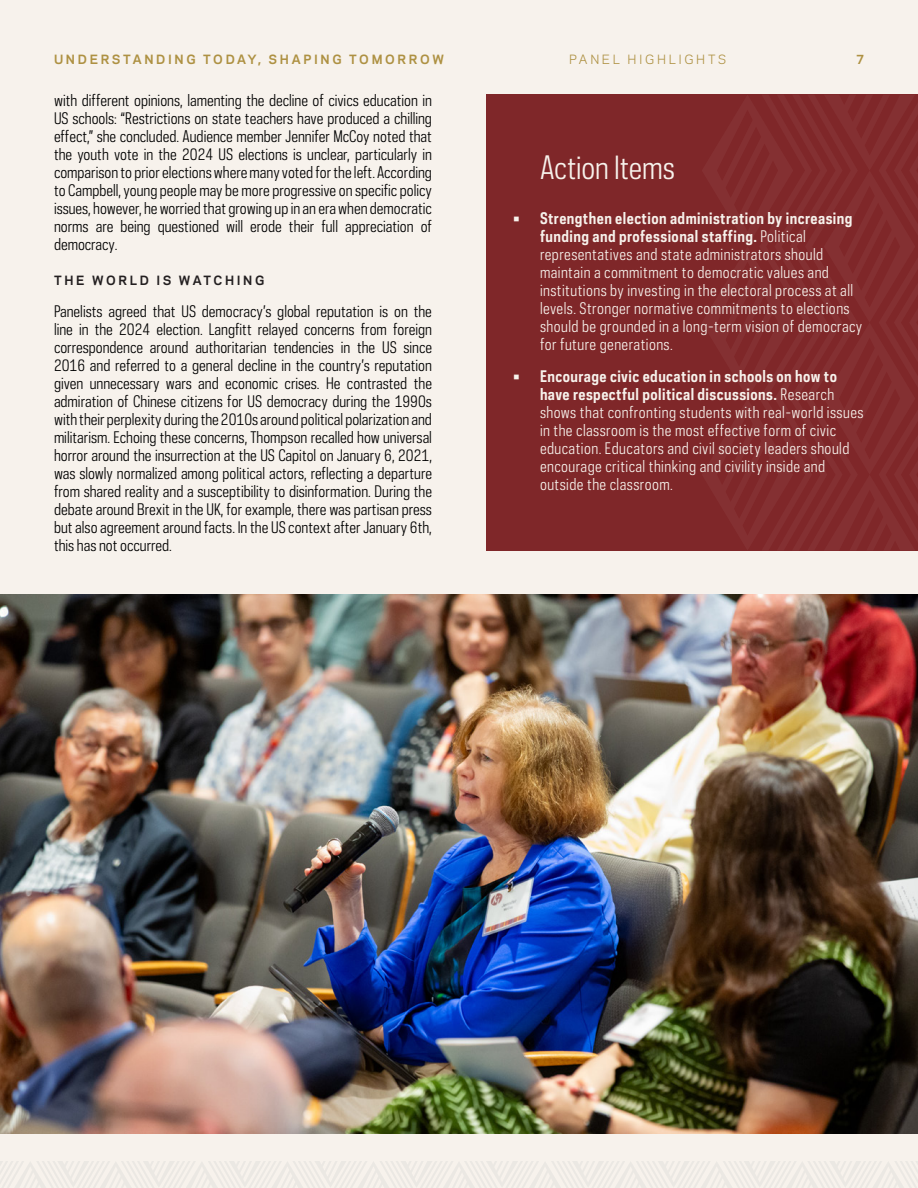
<style>
.page{position:relative;width:918px;height:1188px;background:#f7f2ec}
.page>*{position:absolute;margin:0;border:0;box-sizing:border-box;transform-origin:0 0}
.t1{font:30px "Polaris Condensed";letter-spacing:-.005em;color:#f7f2ec}
.Basic_Polaris{font:15px/18px "Polaris Condensed";color:#000;text-align:justify}
.t2{font:15px/18px "Polaris Condensed";letter-spacing:.03em;color:#f7f2ec}
.t3{font:700 12px "Galaxie Polaris";letter-spacing:.22em;color:#ae9142}
.t4{font:700 12px "Galaxie Polaris";letter-spacing:.215em;color:#231f20}
.t5{font:12px "Galaxie Polaris";letter-spacing:.22em;color:#ae9142}
.s1{font-weight:700}
</style>
<div class="page">
<img style="left:0;top:594px;width:918px;height:540px">
<div style="left:486px;top:94px;width:432px;height:457px;background:#7f2729"></div>
<svg style="left:0;top:1161px;width:918px;height:27px"></svg>
<h4 class="t3" style="left:54px;top:50px;width:391px">UNDERSTANDING TODAY, SHAPING TOMORROW</h4>
<h4 class="t5" style="left:569px;top:50px;width:159px">PANEL HIGHLIGHTS</h4>
<h4 class="t3" style="left:856px;top:50px;width:9px">7</h4>
<p class="Basic_Polaris" style="left:54px;top:92px;width:380px">with different opinions, lamenting the decline of civics education in US schools: “Restrictions on state teachers have produced a chilling effect,” she concluded. Audience member Jennifer McCoy noted that the youth vote in the 2024 US elections is unclear, particularly in comparison to prior elections where many voted for the left. According to Campbell, young people may be more progressive on specific policy issues, however, he worried that growing up in an era when democratic norms are being questioned will erode their full appreciation of democracy.</p>
<h4 class="t4" style="left:54px;top:271px;width:212px">THE WORLD IS WATCHING</h4>
<p class="Basic_Polaris" style="left:54px;top:302px;width:380px">Panelists agreed that US democracy’s global reputation is on the line in the 2024 election. Langfitt relayed concerns from foreign correspondence around authoritarian tendencies in the US since 2016 and referred to a general decline in the country’s reputation given unnecessary wars and economic crises. He contrasted the admiration of Chinese citizens for US democracy during the 1990s with their perplexity during the 2010s around political polarization and militarism. Echoing these concerns, Thompson recalled how universal horror around the insurrection at the US Capitol on January 6, 2021, was slowly normalized among political actors, reflecting a departure from shared reality and a susceptibility to disinformation. During the debate around Brexit in the UK, for example, there was partisan press but also agreement around facts. In the US context after January 6th, this has not occurred.</p>
<h2 class="t1" style="left:540px;top:148px;width:136px">Action Items</h2>
<p class="t2" style="left:540px;top:209px;width:324px;text-indent:-27px"><span class="s1">• Strengthen election administration by increasing funding and professional staffing.</span> Political representatives and state administrators should maintain a commitment to democratic values and institutions by investing in the electoral process at all levels. Stronger normative commitments to elections should be grounded in a long-term vision of democracy for future generations.</p>
<p class="t2" style="left:540px;top:367px;width:325px;text-indent:-27px"><span class="s1">• Encourage civic education in schools on how to have respectful political discussions.</span> Research shows that confronting students with real-world issues in the classroom is the most effective form of civic education. Educators and civil society leaders should encourage critical thinking and civility inside and outside the classroom.</p>
</div>
